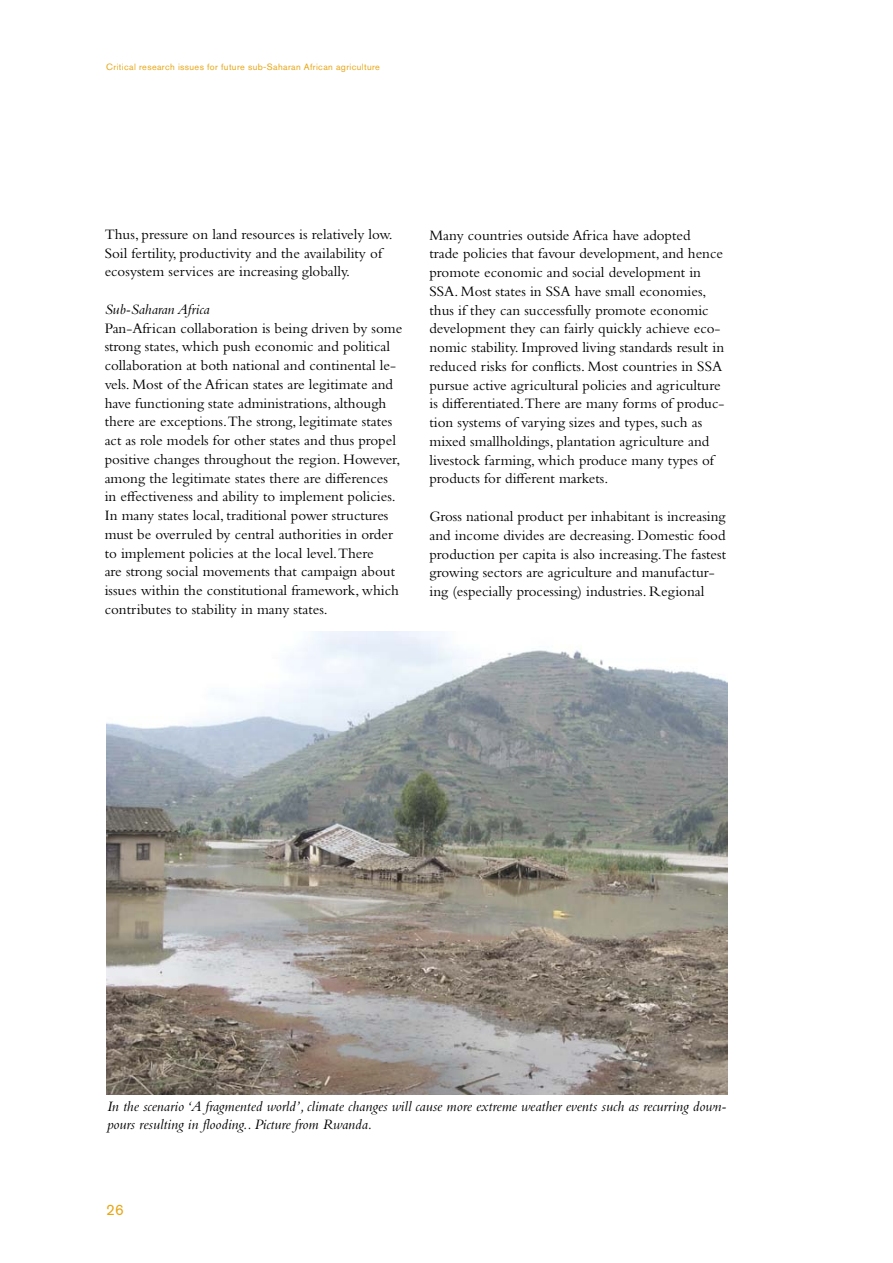
<style>
.page{position:relative;width:893px;height:1263px;background:#fff}
.page>*{position:absolute;margin:0;border:0;box-sizing:border-box;transform-origin:0 0}
.t1{font:15px/18.8px "Bembo Std";color:#000}
.t2{font:italic 15px/18.8px "Bembo Std";color:#000}
.t3{font:15px "Akzidenz Grotesk BQ";color:#e7a614}
.t4{font:9px "Akzidenz Grotesk BQ";letter-spacing:.04em;color:#e7a614}
</style>
<div class="page">
<img style="left:106px;top:631px;width:621px;height:463px">
<p class="t4" style="left:106px;top:62px;width:275px">Critical research issues for future sub-Saharan African agriculture</p>
<p class="t1" style="left:105px;top:225px;width:289px">Thus, pressure on land resources is relatively low.<br>Soil fertility, productivity and the availability of ecosystem services are increasing globally.</p>
<p class="t2" style="left:105px;top:299px;width:106px">Sub-Saharan Africa</p>
<p class="t1" style="left:105px;top:318px;width:299px">Pan-African collaboration is being driven by some strong states, which push economic and political collaboration at both national and continental le&shy;vels. Most of the African states are legitimate and have functioning state administrations, although there are exceptions.The strong, legitimate states act as role models for other states and thus propel positive changes throughout the region. However, among the legitimate states there are differences in effectiveness and ability to implement policies.<br>In many states local, traditional power structures must be overruled by central authorities in order to implement policies at the local level.There<br>are strong social movements that campaign about issues within the constitutional framework, which contributes to stability in many states.</p>
<p class="t1" style="left:429px;top:225px;width:296px">Many countries outside Africa have adopted<br>trade policies that favour development, and hence promote economic and social development in SSA. Most states in SSA have small economies, thus if they can successfully promote economic development they can fairly quickly achieve eco&shy;nomic stability. Improved living standards result in reduced risks for conflicts. Most countries in SSA pursue active agricultural policies and agriculture is differentiated.There are many forms of produc&shy;tion systems of varying sizes and types, such as mixed smallholdings, plantation agriculture and livestock farming, which produce many types of products for different markets.</p>
<p class="t1" style="left:429px;top:507px;width:298px">Gross national product per inhabitant is increasing and income divides are decreasing. Domestic food production per capita is also increasing.The fastest growing sectors are agriculture and manufactur&shy;ing (especially processing) industries. Regional</p>
<p class="t2" style="left:107px;top:1096px;width:621px">In the scenario ‘A fragmented world’, climate changes will cause more extreme weather events such as recurring down&shy;pours resulting in flooding.. Picture from Rwanda.</p>
<p class="t3" style="left:106px;top:1201px;width:19px">26</p>
</div>
